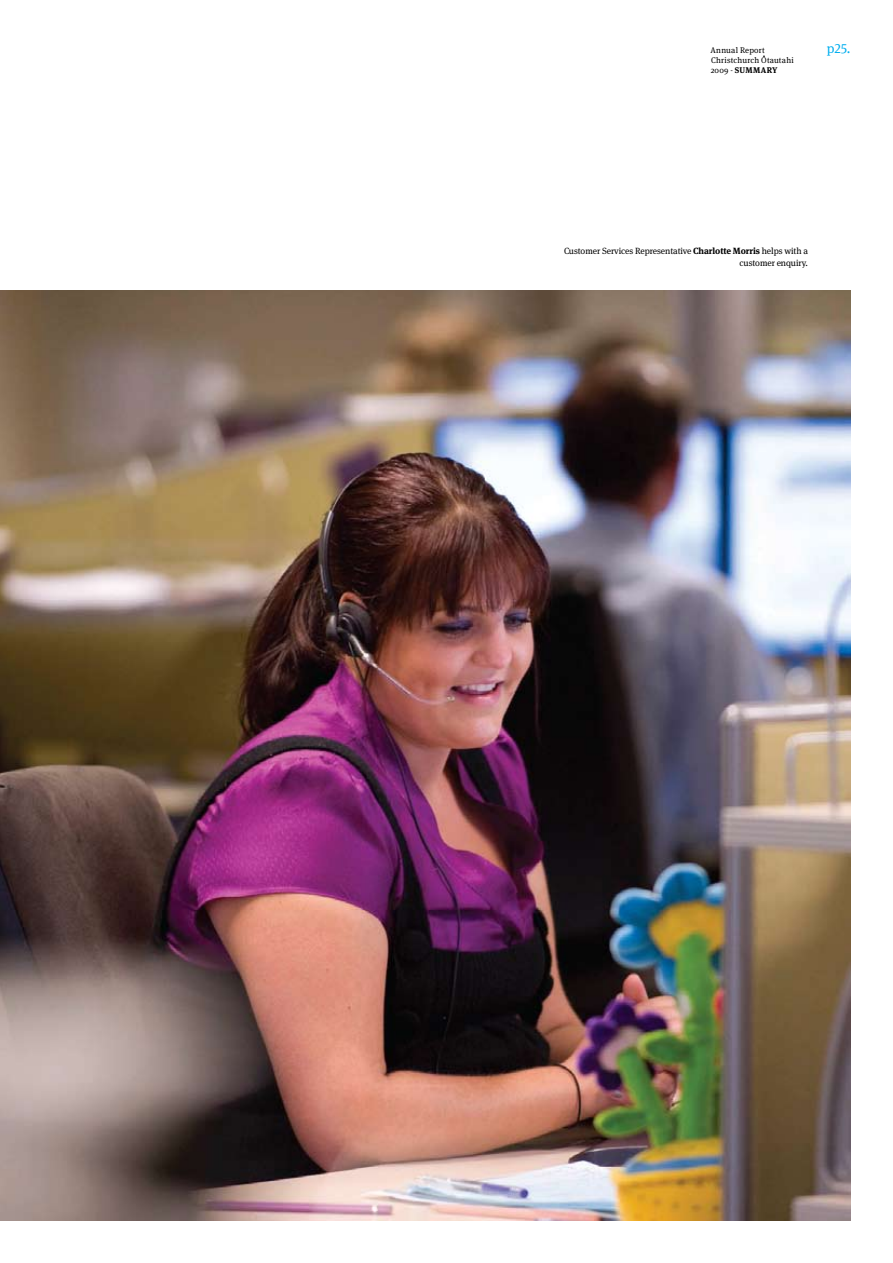
<style>
.page{position:relative;width:893px;height:1263px;background:#fff}
.page>*{position:absolute;margin:0;border:0;box-sizing:border-box;transform-origin:0 0}
.t1{font:13.5px "Meta Serif Pro";color:#00aeef}
.t2{font:9px/12px "Meta Serif Pro";letter-spacing:-.01em;color:#000;text-align:right}
.t3{font:8.25px/9.8px "Meta Serif Pro";letter-spacing:.025em;color:#000}
.s1{font-weight:700}
</style>
<div class="page">
<img style="left:0;top:290px;width:850px;height:930px">
<p class="t3" style="left:710px;top:45px;width:56px">Annual Report</p>
<h1 class="t1" style="left:827px;top:39px;width:25px">p25.</h1>
<p class="t3" style="left:711px;top:55px;width:85px">Christchurch Otautahi<br>2009 - <span class="s1">SUMMARY</span></p>
<p class="t2" style="left:564px;top:245px;width:245px">Customer Services Representative <span class="s1">Charlotte Morris</span> helps with a customer enquiry.</p>
</div>
